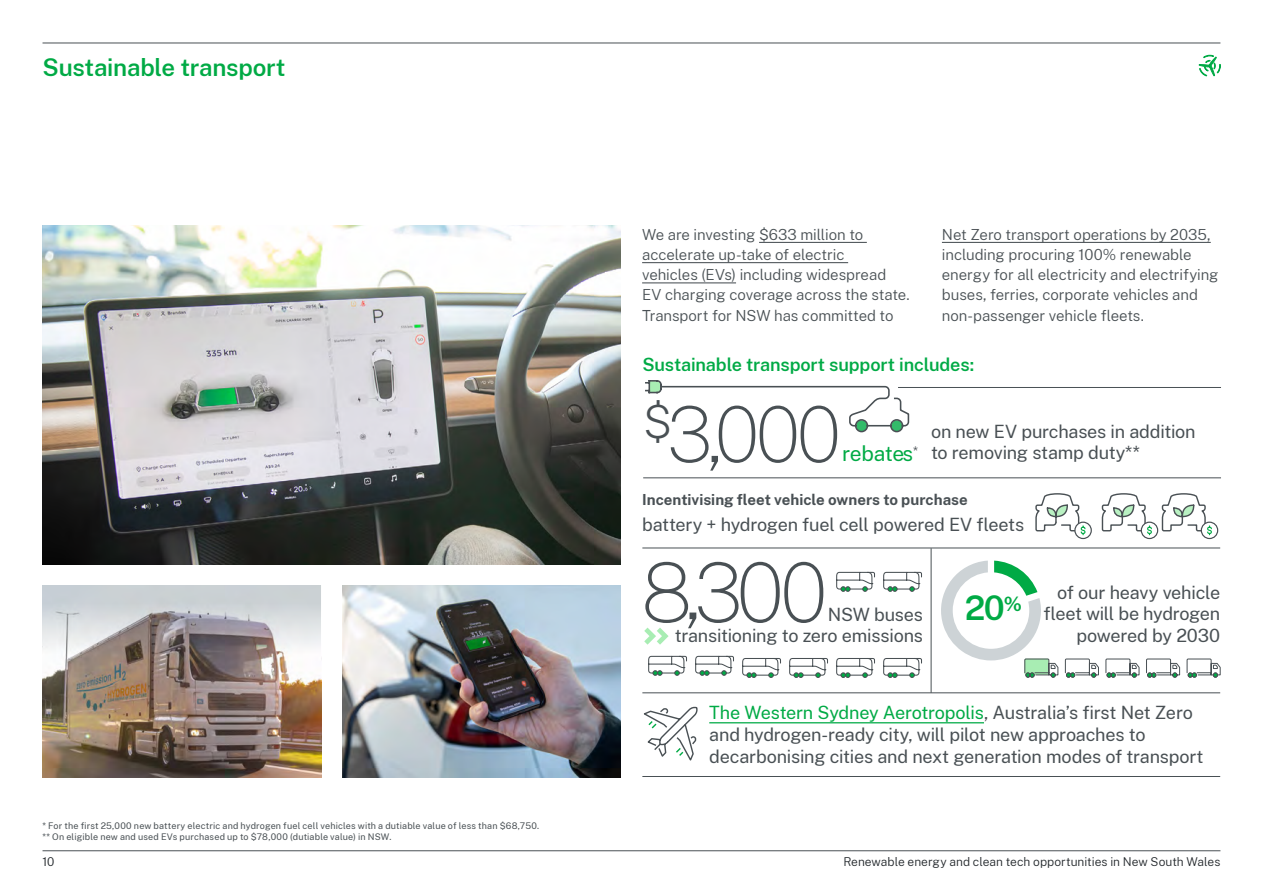
<style>
.page{position:relative;width:1263px;height:893px;background:#fff}
.page>*{position:absolute;margin:0;border:0;box-sizing:border-box;transform-origin:0 0}
.t1{font:100 82.2px "Public Sans";color:#495054}
.t2{font:100 77.1px "Public Sans";color:#495054}
.t3{font:600 33.45px "Public Sans";color:#00aa45}
.t4{font:600 24px "Public Sans";letter-spacing:-.01em;color:#00aa45}
.t5{font:21px "Public Sans";letter-spacing:-.02em;color:#00aa45}
.t6{font:18px/21.8px "Public Sans";letter-spacing:-.01em;color:#495054}
.t7{font:600 18px "Public Sans";letter-spacing:-.01em;color:#00aa45}
.t8{font:300 15px/20.2px "Public Sans";letter-spacing:-.005em;color:#495054}
.t9{font:700 15px "Public Sans";color:#495054}
.t10{font:300 12px "Public Sans";color:#22272b}
.t11{font:9px/10.8px "Public Sans";letter-spacing:.02em;color:#495054}
.s1{color:#00aa45}
</style>
<div class="page">
<hr style="left:43px;top:43px;width:1177px;height:1px;background:#495054">
<svg style="left:1199px;top:55px;width:21px;height:21px"></svg>
<hr style="left:759px;top:242px;width:108px;height:1px;background:#495054">
<hr style="left:642px;top:262px;width:206px;height:1px;background:#495054">
<hr style="left:642px;top:282px;width:94px;height:1px;background:#495054">
<hr style="left:942px;top:242px;width:269px;height:1px;background:#495054">
<hr style="left:43px;top:850px;width:1177px;height:1px;background:#495054">
<img style="left:43px;top:225px;width:578px;height:339px">
<img style="left:342px;top:585px;width:279px;height:192px">
<img style="left:43px;top:585px;width:278px;height:192px">
<svg style="left:836px;top:658px;width:39px;height:20px"></svg>
<svg style="left:836px;top:571px;width:39px;height:21px"></svg>
<svg style="left:742px;top:658px;width:39px;height:20px"></svg>
<svg style="left:648px;top:655px;width:39px;height:21px"></svg>
<svg style="left:883px;top:658px;width:39px;height:20px"></svg>
<svg style="left:883px;top:571px;width:39px;height:21px"></svg>
<svg style="left:789px;top:658px;width:39px;height:20px"></svg>
<svg style="left:695px;top:655px;width:39px;height:21px"></svg>
<svg style="left:1065px;top:658px;width:34px;height:20px"></svg>
<svg style="left:1105px;top:658px;width:35px;height:20px"></svg>
<svg style="left:1146px;top:658px;width:34px;height:20px"></svg>
<svg style="left:1186px;top:658px;width:35px;height:20px"></svg>
<svg style="left:941px;top:561px;width:117px;height:117px"></svg>
<svg style="left:645px;top:380px;width:265px;height:53px"></svg>
<hr style="left:643px;top:478px;width:578px;height:1px;background:#495054">
<hr style="left:898px;top:387px;width:323px;height:1px;background:#495054">
<hr style="left:709px;top:722px;width:275px;height:1px;background:#00aa45">
<hr style="left:642px;top:548px;width:578px;height:1px;background:#495054">
<hr style="left:642px;top:692px;width:578px;height:1px;background:#495054">
<hr style="left:642px;top:776px;width:578px;height:1px;background:#495054">
<hr style="left:931px;top:548px;width:1px;height:145px;background:#495054">
<svg style="left:1035px;top:493px;width:51px;height:43px"></svg>
<div style="left:1074px;top:522px;width:18px;height:17px;border:1px solid #495054;border-radius:50%"></div>
<svg style="left:1101px;top:493px;width:51px;height:43px"></svg>
<div style="left:1141px;top:522px;width:17px;height:17px;border:1px solid #495054;border-radius:50%"></div>
<svg style="left:1161px;top:493px;width:51px;height:43px"></svg>
<div style="left:1201px;top:522px;width:17px;height:17px;border:1px solid #495054;border-radius:50%"></div>
<svg style="left:644px;top:628px;width:24px;height:17px"></svg>
<svg style="left:643px;top:706px;width:55px;height:55px"></svg>
<h3 class="t4" style="left:43px;top:50px;width:245px">Sustainable transport</h3>
<p class="t11" style="left:43px;top:820px;width:498px">* For the first 25,000 new battery electric and hydrogen fuel cell vehicles with a dutiable value of less than $68,750. ** On eligible new and used EVs purchased up to $78,000 (dutiable value) in NSW.</p>
<p class="t8" style="left:642px;top:223px;width:269px">We are investing $633 million to accelerate up-take of electric<br>vehicles (EVs) including widespread<br>EV charging coverage across the state.<br>Transport for NSW has committed to</p>
<p class="t8" style="left:942px;top:223px;width:278px">Net Zero transport operations by 2035, including procuring 100% renewable energy for all electricity and electrifying buses, ferries, corporate vehicles and non-passenger vehicle fleets.</p>
<p class="t7" style="left:642px;top:352px;width:333px">Sustainable transport support includes:</p>
<h2 class="t2" style="left:643px;top:383px;width:199px"><sup>$</sup>3,000</h2>
<p class="t5" style="left:842px;top:438px;width:78px">rebates<sup>*</sup></p>
<p class="t6" style="left:931px;top:419px;width:266px">on new EV purchases in addition to removing stamp duty**</p>
<p class="t9" style="left:642px;top:488px;width:327px">Incentivising fleet vehicle owners to purchase</p>
<p class="t6" style="left:642px;top:513px;width:383px">battery + hydrogen fuel cell powered EV fleets</p>
<h1 class="t1" style="left:641px;top:538px;width:188px">8,300</h1>
<p class="t6" style="left:675px;top:602px;width:250px;text-align:right">NSW buses<br>transitioning to zero emissions</p>
<h3 class="t3" style="left:965px;top:584px;width:59px">20<sup>%</sup></h3>
<p class="t6" style="left:1043px;top:580px;width:178px;text-align:right">of our heavy vehicle fleet will be hydrogen powered by 2030</p>
<p class="t6" style="left:709px;top:701px;width:496px"><span class="s1">The Western Sydney Aerotropolis</span>, Australia’s first Net Zero and hydrogen-ready city, will pilot new approaches to decarbonising cities and next generation modes of transport</p>
<p class="t10" style="left:843px;top:853px;width:378px">Renewable energy and clean tech opportunities in New South Wales</p>
</div>
